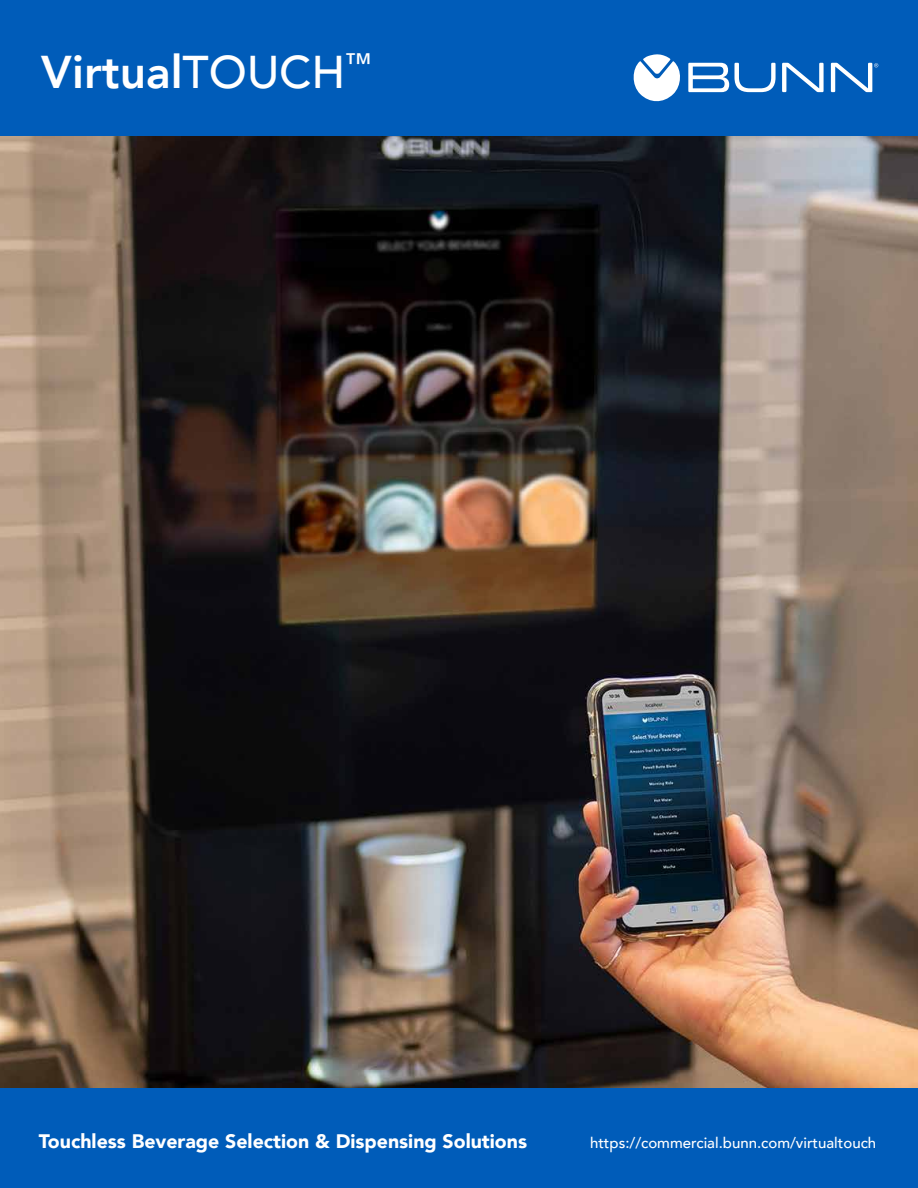
<style>
.page{position:relative;width:918px;height:1188px;background:#fff}
.page>*{position:absolute;margin:0;border:0;box-sizing:border-box;transform-origin:0 0}
.t1{font:800 45.9px "Avenir";color:#fff}
.t2{font:900 19.5px "Avenir";color:#fff}
.t3{font:500 15px "Avenir";color:#fff}
.s1{font-weight:500}
</style>
<div class="page">
<img style="left:0;top:136px;width:918px;height:952px">
<div style="left:0;top:1088px;width:918px;height:100px;background:#005cb9"></div>
<div style="left:0;top:0;width:918px;height:136px;background:#005cb9"></div>
<svg style="left:735px;top:63px;width:41px;height:29px"></svg>
<svg style="left:782px;top:63px;width:42px;height:29px"></svg>
<svg style="left:831px;top:63px;width:47px;height:29px"></svg>
<svg style="left:634px;top:54px;width:95px;height:47px"></svg>
<h1 class="t1" style="left:41px;top:36px;width:333px">Virtual<span class="s1">TOUCH</span><sup>™</sup></h1>
<p class="t2" style="left:39px;top:1124px;width:490px">Touchless Beverage Selection &amp; Dispensing Solutions</p>
<p class="t3" style="left:590px;top:1130px;width:288px">https://commercial.bunn.com/virtualtouch</p>
</div>
